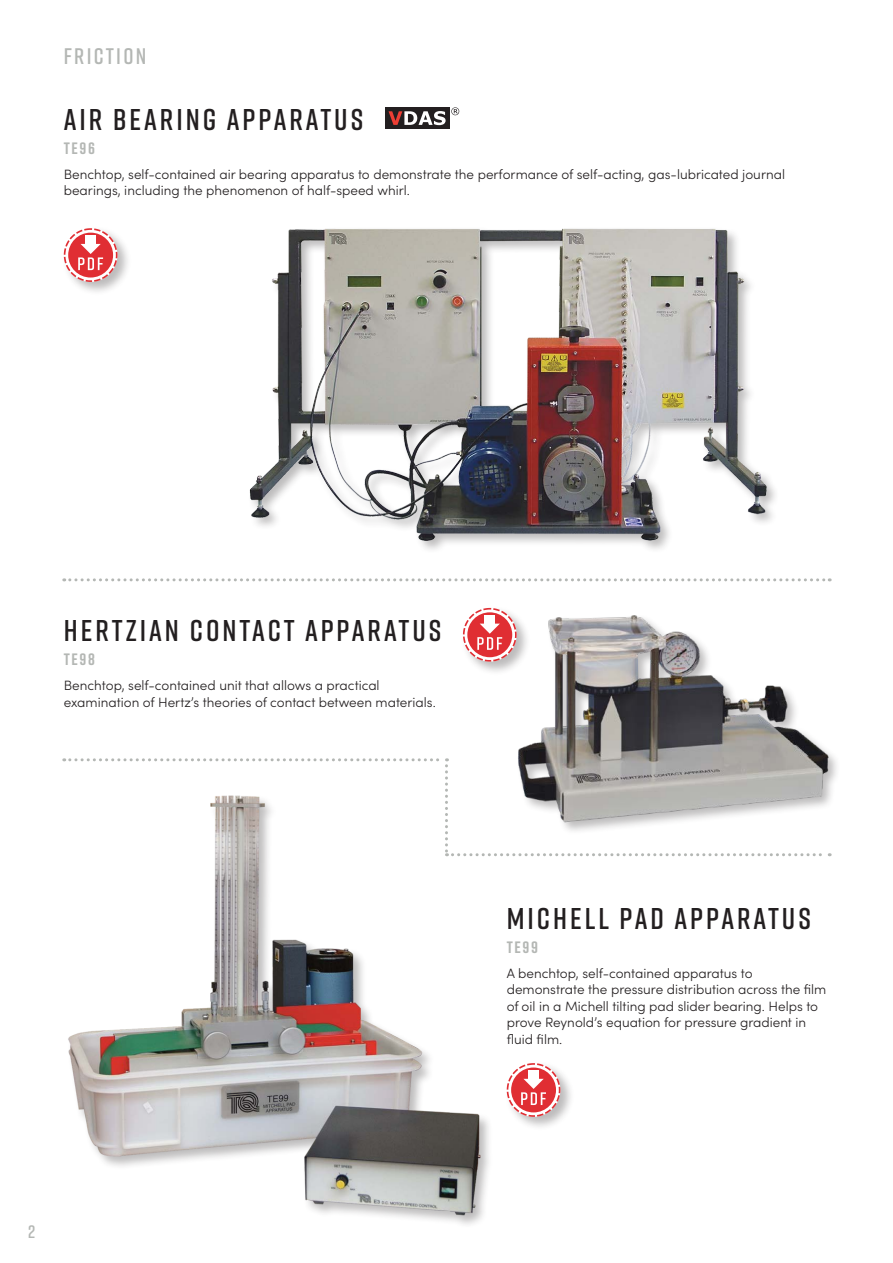
<style>
.page{position:relative;width:893px;height:1263px;background:#fff}
.page>*{position:absolute;margin:0;border:0;box-sizing:border-box;transform-origin:0 0}
.Product_name{font:600 30px "Rift";letter-spacing:.1em;color:#231f20}
.Subject_area{font:600 22.5px "Rift";letter-spacing:.1em;color:#b4b7b4}
.t1{font:600 18px "Rift";color:#b4b7b4}
.Product_code{font:700 16.5px "Rift";letter-spacing:.1em;color:#b4b7b4}
.Body_text{font:300 13.5px/16.5px "Sofia Pro";color:#231f20}
</style>
<div class="page">
<img style="left:68px;top:856px;width:417px;height:365px">
<img style="left:249px;top:228px;width:521px;height:318px">
<div style="left:517px;top:613px;width:324px;height:222px;background:#231f20;opacity:.3"></div>
<img style="left:517px;top:613px;width:312px;height:145px">
<div style="left:62px;top:226px;width:70px;height:70px;background:#231f20;opacity:.3"></div>
<svg style="left:64px;top:228px;width:54px;height:54px"></svg>
<div style="left:461px;top:606px;width:70px;height:69px;background:#231f20;opacity:.3"></div>
<svg style="left:463px;top:608px;width:54px;height:54px"></svg>
<div style="left:504px;top:1061px;width:71px;height:69px;background:#231f20;opacity:.3"></div>
<svg style="left:507px;top:1063px;width:53px;height:54px"></svg>
<svg style="left:64px;top:578px;width:766px;height:3px"></svg>
<div style="left:385px;top:107px;width:64px;height:22px;background:#231f20"></div>
<svg style="left:388px;top:107px;width:71px;height:18px"></svg>
<svg style="left:64px;top:758px;width:766px;height:98px"></svg>
<p class="Subject_area" style="left:64px;top:40px;width:84px">FRICTION</p>
<p class="Product_name" style="left:64px;top:98px;width:301px">AIR BEARING APPARATUS</p>
<p class="Product_code" style="left:64px;top:136px;width:33px">TE96</p>
<p class="Body_text" style="left:64px;top:165px;width:723px">Benchtop, self-contained air bearing apparatus to demonstrate the performance of self-acting, gas-lubricated journal bearings, including the phenomenon of half-speed whirl.</p>
<p class="Product_name" style="left:64px;top:609px;width:379px">HERTZIAN CONTACT APPARATUS</p>
<p class="Product_code" style="left:64px;top:647px;width:33px">TE98</p>
<p class="Body_text" style="left:64px;top:676px;width:374px">Benchtop, self-contained unit that allows a practical examination of Hertz’s theories of contact between materials.</p>
<h3 class="t1" style="left:28px;top:1219px;width:9px">2</h3>
<p class="Product_name" style="left:507px;top:897px;width:306px">MICHELL PAD APPARATUS</p>
<p class="Product_code" style="left:507px;top:935px;width:33px">TE99</p>
<p class="Body_text" style="left:507px;top:964px;width:321px">A benchtop, self-contained apparatus to demonstrate the pressure distribution across the film of oil in a Michell tilting pad slider bearing. Helps to prove Reynold’s equation for pressure gradient in fluid film.</p>
</div>
